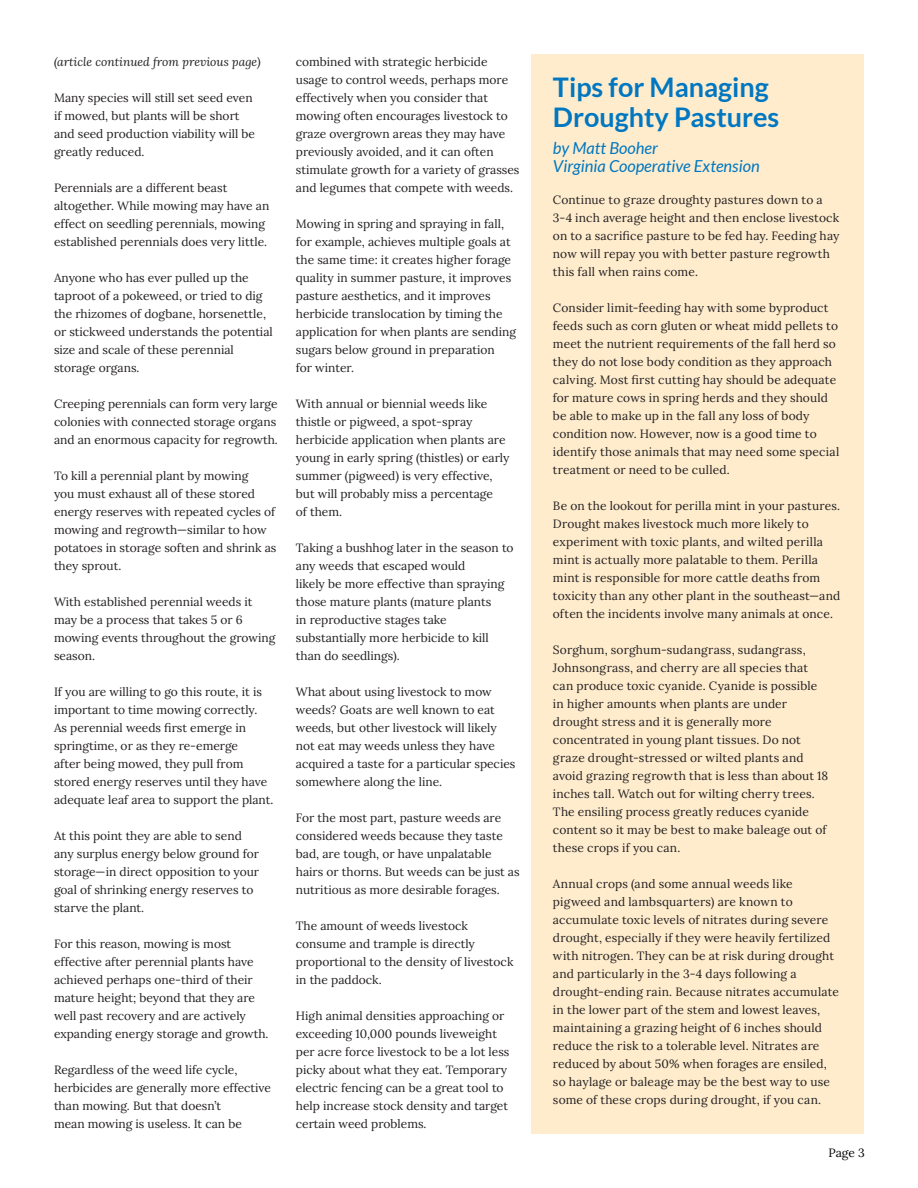
<style>
.page{position:relative;width:918px;height:1188px;background:#fff}
.page>*{position:absolute;margin:0;border:0;box-sizing:border-box;transform-origin:0 0}
.L1{font:700 27px/30px "Lato";color:#0077c0}
.L1-2{font:italic 16.5px/18px "Lato";color:#0077c0}
.t1{font:12px/18px "Lora";color:#231f20}
.t2{font:italic 12px "Lora";color:#231f20}
.t3{font:12px "Lora";color:#040503}
</style>
<div class="page">
<div style="left:531px;top:54px;width:333px;height:1080px;background:#feeccd"></div>
<p class="t2" style="left:54px;top:54px;width:208px">(article continued from previous page)</p>
<p class="t1" style="left:54px;top:88px;width:203px">Many species will still set seed even if mowed, but plants will be short and seed production viability will be greatly reduced.</p>
<p class="t1" style="left:54px;top:178px;width:217px">Perennials are a different beast altogether. While mowing may have an effect on seedling perennials, mowing established perennials does very little.</p>
<p class="t1" style="left:54px;top:268px;width:220px">Anyone who has ever pulled up the taproot of a pokeweed, or tried to dig the rhizomes of dogbane, horsenettle, or stickweed understands the potential size and scale of these perennial storage organs.</p>
<p class="t1" style="left:54px;top:394px;width:225px">Creeping perennials can form very large colonies with connected storage organs and an enormous capacity for regrowth.</p>
<p class="t1" style="left:54px;top:466px;width:224px">To kill a perennial plant by mowing<br>you must exhaust all of these stored energy reserves with repeated cycles of mowing and regrowth—similar to how potatoes in storage soften and shrink as they sprout.</p>
<p class="t1" style="left:54px;top:592px;width:223px">With established perennial weeds it may be a process that takes 5 or 6 mowing events throughout the growing season.</p>
<p class="t1" style="left:54px;top:682px;width:221px">If you are willing to go this route, it is important to time mowing correctly.<br>As perennial weeds first emerge in springtime, or as they re-emerge<br>after being mowed, they pull from stored energy reserves until they have adequate leaf area to support the plant.</p>
<p class="t1" style="left:54px;top:826px;width:207px">At this point they are able to send any surplus energy below ground for storage—in direct opposition to your goal of shrinking energy reserves to starve the plant.</p>
<p class="t1" style="left:54px;top:934px;width:216px">For this reason, mowing is most effective after perennial plants have achieved perhaps one-third of their mature height; beyond that they are well past recovery and are actively expanding energy storage and growth.</p>
<p class="t1" style="left:54px;top:1060px;width:218px">Regardless of the weed life cycle, herbicides are generally more effective than mowing. But that doesn’t<br>mean mowing is useless. It can be</p>
<p class="t1" style="left:296px;top:52px;width:225px">combined with strategic herbicide usage to control weeds, perhaps more effectively when you consider that mowing often encourages livestock to graze overgrown areas they may have previously avoided, and it can often stimulate growth for a variety of grasses and legumes that compete with weeds.</p>
<p class="t1" style="left:296px;top:214px;width:222px">Mowing in spring and spraying in fall, for example, achieves multiple goals at the same time: it creates higher forage quality in summer pasture, it improves pasture aesthetics, and it improves herbicide translocation by timing the application for when plants are sending sugars below ground in preparation<br>for winter.</p>
<p class="t1" style="left:296px;top:394px;width:215px">With annual or biennial weeds like thistle or pigweed, a spot-spray herbicide application when plants are young in early spring (thistles) or early summer (pigweed) is very effective, but will probably miss a percentage<br>of them.</p>
<p class="t1" style="left:296px;top:538px;width:219px">Taking a bushhog later in the season to any weeds that escaped would<br>likely be more effective than spraying those mature plants (mature plants<br>in reproductive stages take substantially more herbicide to kill than do seedlings).</p>
<p class="t1" style="left:296px;top:682px;width:221px">What about using livestock to mow weeds? Goats are well known to eat weeds, but other livestock will likely not eat may weeds unless they have acquired a taste for a particular species somewhere along the line.</p>
<p class="t1" style="left:296px;top:808px;width:225px">For the most part, pasture weeds are considered weeds because they taste bad, are tough, or have unpalatable hairs or thorns. But weeds can be just as nutritious as more desirable forages.</p>
<p class="t1" style="left:296px;top:916px;width:219px">The amount of weeds livestock consume and trample is directly proportional to the density of livestock in the paddock.</p>
<p class="t1" style="left:296px;top:1006px;width:215px">High animal densities approaching or exceeding 10,000 pounds liveweight per acre force livestock to be a lot less picky about what they eat. Temporary electric fencing can be a great tool to help increase stock density and target certain weed problems.</p>
<p class="L1" style="left:553px;top:72px;width:228px">Tips for Managing<br>Droughty Pastures</p>
<p class="L1-2" style="left:553px;top:139px;width:208px">by Matt Booher<br>Virginia Cooperative Extension</p>
<p class="t1" style="left:553px;top:190px;width:288px">Continue to graze droughty pastures down to a 3-4 inch average height and then enclose livestock on to a sacrifice pasture to be fed hay. Feeding hay now will repay you with better pasture regrowth this fall when rains come.</p>
<p class="t1" style="left:553px;top:298px;width:288px">Consider limit-feeding hay with some byproduct feeds such as corn gluten or wheat midd pellets to meet the nutrient requirements of the fall herd so they do not lose body condition as they approach calving. Most first cutting hay should be adequate for mature cows in spring herds and they should be able to make up in the fall any loss of body condition now. However, now is a good time to identify those animals that may need some special treatment or need to be culled.</p>
<p class="t1" style="left:553px;top:496px;width:289px">Be on the lookout for perilla mint in your pastures.<br>Drought makes livestock much more likely to experiment with toxic plants, and wilted perilla mint is actually more palatable to them. Perilla mint is responsible for more cattle deaths from toxicity than any other plant in the southeast—and often the incidents involve many animals at once.</p>
<p class="t1" style="left:553px;top:640px;width:277px">Sorghum, sorghum-sudangrass, sudangrass, Johnsongrass, and cherry are all species that can produce toxic cyanide. Cyanide is possible in higher amounts when plants are under drought stress and it is generally more concentrated in young plant tissues. Do not graze drought-stressed or wilted plants and avoid grazing regrowth that is less than about 18 inches tall. Watch out for wilting cherry trees.<br>The ensiling process greatly reduces cyanide content so it may be best to make baleage out of these crops if you can.</p>
<p class="t1" style="left:553px;top:874px;width:288px">Annual crops (and some annual weeds like pigweed and lambsquarters) are known to accumulate toxic levels of nitrates during severe drought, especially if they were heavily fertilized with nitrogen. They can be at risk during drought and particularly in the 3-4 days following a drought-ending rain. Because nitrates accumulate in the lower part of the stem and lowest leaves, maintaining a grazing height of 6 inches should reduce the risk to a tolerable level. Nitrates are reduced by about 50% when forages are ensiled, so haylage or baleage may be the best way to use some of these crops during drought, if you can.</p>
<p class="t3" style="left:829px;top:1144px;width:38px">Page 3</p>
</div>
